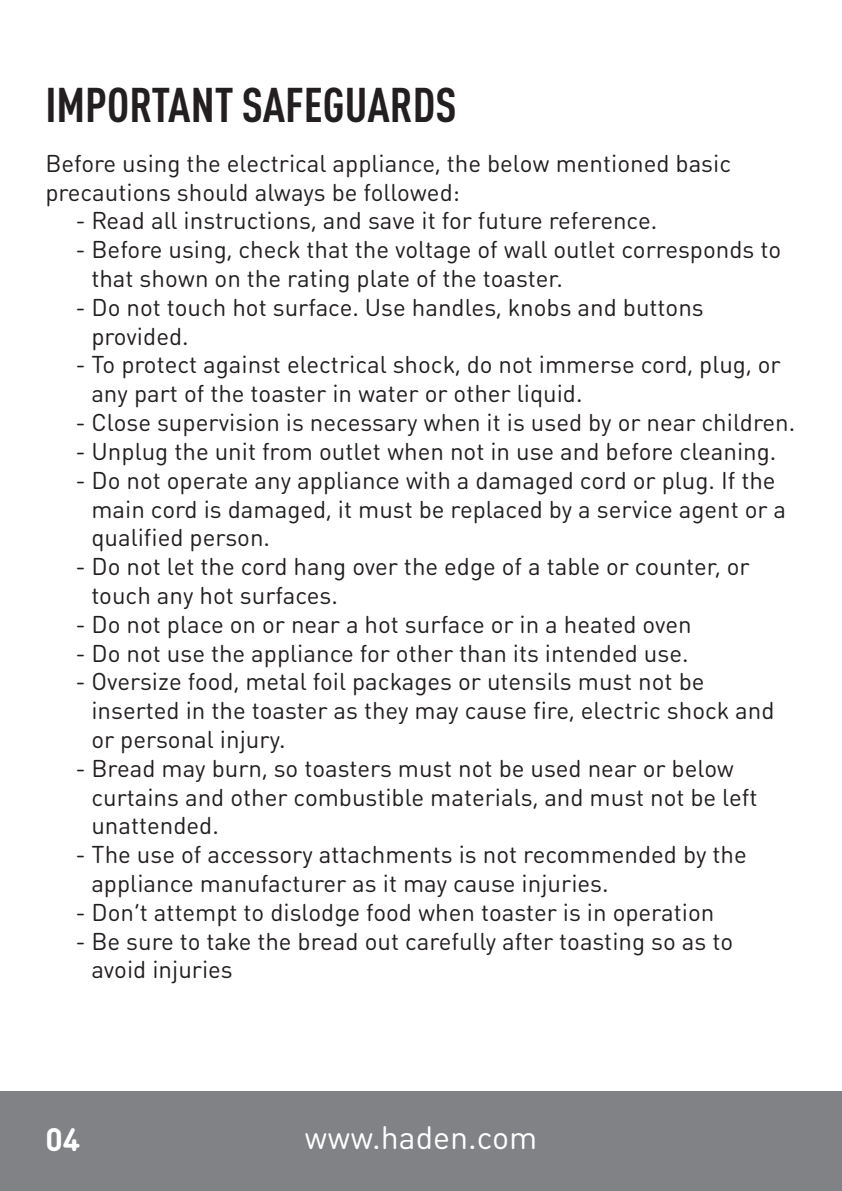
<style>
.page{position:relative;width:842px;height:1191px;background:#fff}
.page>*{position:absolute;margin:0;border:0;box-sizing:border-box;transform-origin:0 0}
.t1{font:700 condensed 48px "DINOT";color:#231f20}
.t2{font:32px "DIN Round Pro";color:#fff}
.t3{font:700 32px "DIN Round Pro";color:#fff}
.t4{font:24px/28.8px "DIN Round Pro";color:#231f20}
</style>
<div class="page">
<div style="left:0;top:1091px;width:842px;height:100px;background:#808285"></div>
<p class="t1" style="left:45px;top:69px;width:413px">IMPORTANT SAFEGUARDS</p>
<p class="t4" style="left:45px;top:148px;width:687px">Before using the electrical appliance, the below mentioned basic</p>
<p class="t4" style="left:45px;top:177px;width:416px">precautions should always be followed:</p>
<p class="t4" style="left:75px;top:205px;width:583px">- Read all instructions, and save it for future reference.</p>
<p class="t4" style="left:91px;top:234px;width:691px;text-indent:-16px">- Before using, check that the voltage of wall outlet corresponds to that shown on the rating plate of the toaster.</p>
<p class="t4" style="left:91px;top:292px;width:614px;text-indent:-16px">- Do not touch hot surface. Use handles, knobs and buttons provided.</p>
<p class="t4" style="left:91px;top:349px;width:691px;text-indent:-16px">- To protect against electrical shock, do not immerse cord, plug, or any part of the toaster in water or other liquid.</p>
<p class="t4" style="left:75px;top:407px;width:721px">- Close supervision is necessary when it is used by or near children.</p>
<p class="t4" style="left:75px;top:436px;width:703px">- Unplug the unit from outlet when not in use and before cleaning.</p>
<p class="t4" style="left:91px;top:465px;width:696px;text-indent:-16px">- Do not operate any appliance with a damaged cord or plug. If the main cord is damaged, it must be replaced by a service agent or a qualified person.</p>
<p class="t4" style="left:91px;top:551px;width:660px;text-indent:-16px">- Do not let the cord hang over the edge of a table or counter, or touch any hot surfaces.</p>
<p class="t4" style="left:75px;top:609px;width:618px">- Do not place on or near a hot surface or in a heated oven</p>
<p class="t4" style="left:75px;top:637px;width:615px">- Do not use the appliance for other than its intended use.</p>
<p class="t4" style="left:91px;top:666px;width:685px;text-indent:-16px">- Oversize food, metal foil packages or utensils must not be inserted in the toaster as they may cause fire, electric shock and or personal injury.</p>
<p class="t4" style="left:91px;top:753px;width:668px;text-indent:-16px">- Bread may burn, so toasters must not be used near or below curtains and other combustible materials, and must not be left unattended.</p>
<p class="t4" style="left:91px;top:839px;width:657px;text-indent:-16px">- The use of accessory attachments is not recommended by the appliance manufacturer as it may cause injuries.</p>
<p class="t4" style="left:75px;top:897px;width:641px">- Don’t attempt to dislodge food when toaster is in operation</p>
<p class="t4" style="left:91px;top:925px;width:643px;text-indent:-16px">- Be sure to take the bread out carefully after toasting so as to avoid injuries</p>
<h2 class="t3" style="left:45px;top:1117px;width:36px">04</h2>
<h2 class="t2" style="left:304px;top:1116px;width:234px">www.haden.com</h2>
</div>
